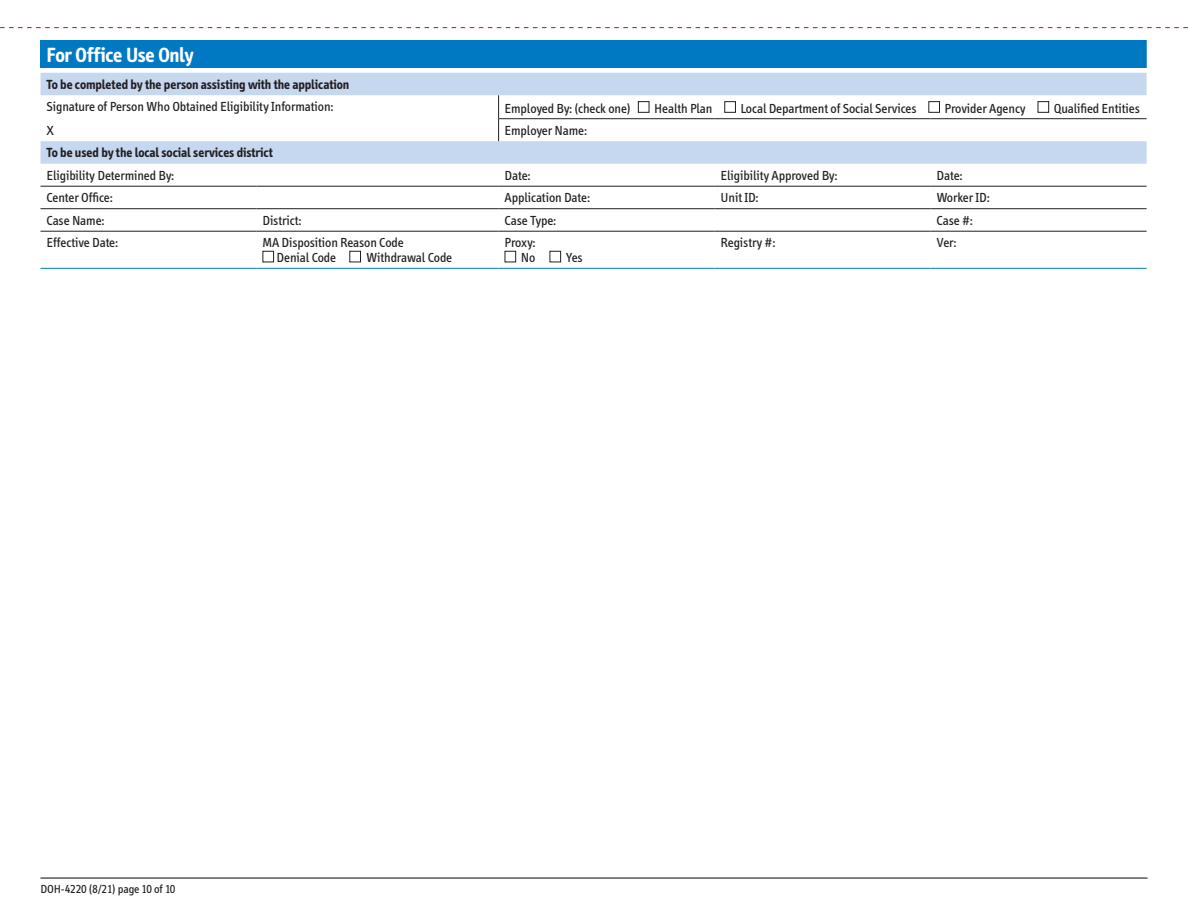
<style>
.page{position:relative;width:1188px;height:918px;background:#fff}
.page>*{position:absolute;margin:0;border:0;box-sizing:border-box;transform-origin:0 0}
.Section_Head{font:700 21px "Info";letter-spacing:-.005em;color:#fff}
.hanging_indent{font:13.5px/15px "Info";color:#231f20;text-align:right}
.hanging_indent-2{font:700 13.5px "Info";color:#231f20}
.hanging_indent-3{font:12px "Info";color:#231f20}
</style>
<div class="page">
<hr style="left:40px;top:878px;width:1108px;height:1px;background:#231f20">
<div style="left:40px;top:40px;width:1108px;height:28px;background:#0079c2"></div>
<svg style="left:1147px;top:40px;width:1px;height:28px"></svg>
<svg style="left:40px;top:73px;width:1107px;height:91px"></svg>
<hr style="left:498px;top:118px;width:217px;height:1px;background:#231f20">
<svg style="left:498px;top:95px;width:1px;height:46px"></svg>
<hr style="left:715px;top:118px;width:216px;height:1px;background:#231f20">
<hr style="left:931px;top:118px;width:216px;height:1px;background:#231f20">
<hr style="left:40px;top:186px;width:216px;height:1px;background:#231f20">
<hr style="left:256px;top:186px;width:243px;height:1px;background:#231f20">
<hr style="left:499px;top:186px;width:216px;height:1px;background:#231f20">
<hr style="left:715px;top:186px;width:216px;height:1px;background:#231f20">
<hr style="left:931px;top:186px;width:216px;height:1px;background:#231f20">
<hr style="left:40px;top:208px;width:216px;height:1px;background:#231f20">
<hr style="left:256px;top:208px;width:243px;height:1px;background:#231f20">
<hr style="left:499px;top:208px;width:216px;height:1px;background:#231f20">
<hr style="left:715px;top:208px;width:216px;height:1px;background:#231f20">
<hr style="left:931px;top:208px;width:216px;height:1px;background:#231f20">
<hr style="left:40px;top:231px;width:216px;height:1px;background:#231f20">
<hr style="left:256px;top:231px;width:243px;height:1px;background:#231f20">
<hr style="left:499px;top:231px;width:216px;height:1px;background:#231f20">
<hr style="left:715px;top:231px;width:216px;height:1px;background:#231f20">
<hr style="left:931px;top:231px;width:216px;height:1px;background:#231f20">
<hr style="left:40px;top:268px;width:216px;height:1px;background:#0079c2">
<hr style="left:256px;top:268px;width:243px;height:1px;background:#0079c2">
<hr style="left:499px;top:268px;width:216px;height:1px;background:#0079c2">
<hr style="left:715px;top:268px;width:216px;height:1px;background:#0079c2">
<hr style="left:931px;top:268px;width:216px;height:1px;background:#0079c2">
<div style="left:638px;top:101px;width:11px;height:12px;border:1px solid #231f20"></div>
<div style="left:724px;top:101px;width:12px;height:12px;border:1px solid #231f20"></div>
<div style="left:928px;top:101px;width:12px;height:12px;border:1px solid #231f20"></div>
<div style="left:1038px;top:101px;width:11px;height:12px;border:1px solid #231f20"></div>
<div style="left:262px;top:251px;width:12px;height:11px;border:1px solid #231f20"></div>
<div style="left:349px;top:251px;width:12px;height:11px;border:1px solid #231f20"></div>
<div style="left:505px;top:251px;width:11px;height:11px;border:1px solid #231f20"></div>
<div style="left:550px;top:251px;width:11px;height:11px;border:1px solid #231f20"></div>
<svg style="left:0;top:27px;width:1188px;height:1px"></svg>
<p class="Section_Head" style="left:46px;top:43px;width:149px">For Office Use Only</p>
<p class="hanging_indent-2" style="left:46px;top:77px;width:304px">To be completed by the person assisting with the application</p>
<p class="hanging_indent" style="left:46px;top:100px;width:288px">Signature of Person Who Obtained Eligibility Information:</p>
<p class="hanging_indent" style="left:505px;top:101px;width:128px">Employed By: (check one)</p>
<p class="hanging_indent" style="left:654px;top:101px;width:60px">Health Plan</p>
<p class="hanging_indent" style="left:741px;top:101px;width:177px">Local Department of Social Services</p>
<p class="hanging_indent" style="left:945px;top:101px;width:83px">Provider Agency</p>
<p class="hanging_indent" style="left:1054px;top:101px;width:88px">Qualified Entities</p>
<p class="hanging_indent" style="left:46px;top:123px;width:9px">X</p>
<p class="hanging_indent" style="left:505px;top:123px;width:84px">Employer Name:</p>
<p class="hanging_indent-2" style="left:46px;top:145px;width:228px">To be used by the local social services district</p>
<p class="hanging_indent" style="left:46px;top:168px;width:129px">Eligibility Determined By:</p>
<p class="hanging_indent" style="left:505px;top:168px;width:27px">Date:</p>
<p class="hanging_indent" style="left:721px;top:168px;width:118px">Eligibility Approved By:</p>
<p class="hanging_indent" style="left:937px;top:168px;width:27px">Date:</p>
<p class="hanging_indent" style="left:46px;top:191px;width:68px">Center Office:</p>
<p class="hanging_indent" style="left:505px;top:191px;width:87px">Application Date:</p>
<p class="hanging_indent" style="left:721px;top:191px;width:39px">Unit ID:</p>
<p class="hanging_indent" style="left:937px;top:191px;width:55px">Worker ID:</p>
<p class="hanging_indent" style="left:46px;top:213px;width:59px">Case Name:</p>
<p class="hanging_indent" style="left:262px;top:213px;width:40px">District:</p>
<p class="hanging_indent" style="left:505px;top:213px;width:53px">Case Type:</p>
<p class="hanging_indent" style="left:937px;top:213px;width:38px">Case #:</p>
<p class="hanging_indent" style="left:46px;top:236px;width:73px">Effective Date:</p>
<p class="hanging_indent" style="left:262px;top:236px;width:143px">MA Disposition Reason Code</p>
<p class="hanging_indent" style="left:277px;top:251px;width:61px">Denial Code</p>
<p class="hanging_indent" style="left:366px;top:251px;width:88px">Withdrawal Code</p>
<p class="hanging_indent" style="left:721px;top:236px;width:56px">Registry #:</p>
<p class="hanging_indent" style="left:937px;top:236px;width:21px">Ver:</p>
<p class="hanging_indent" style="left:505px;top:236px;width:32px">Proxy:<br>No</p>
<p class="hanging_indent" style="left:566px;top:251px;width:18px">Yes</p>
<p class="hanging_indent-3" style="left:40px;top:882px;width:136px">DOH-4220 (8/21) page 10 of 10</p>
</div>
